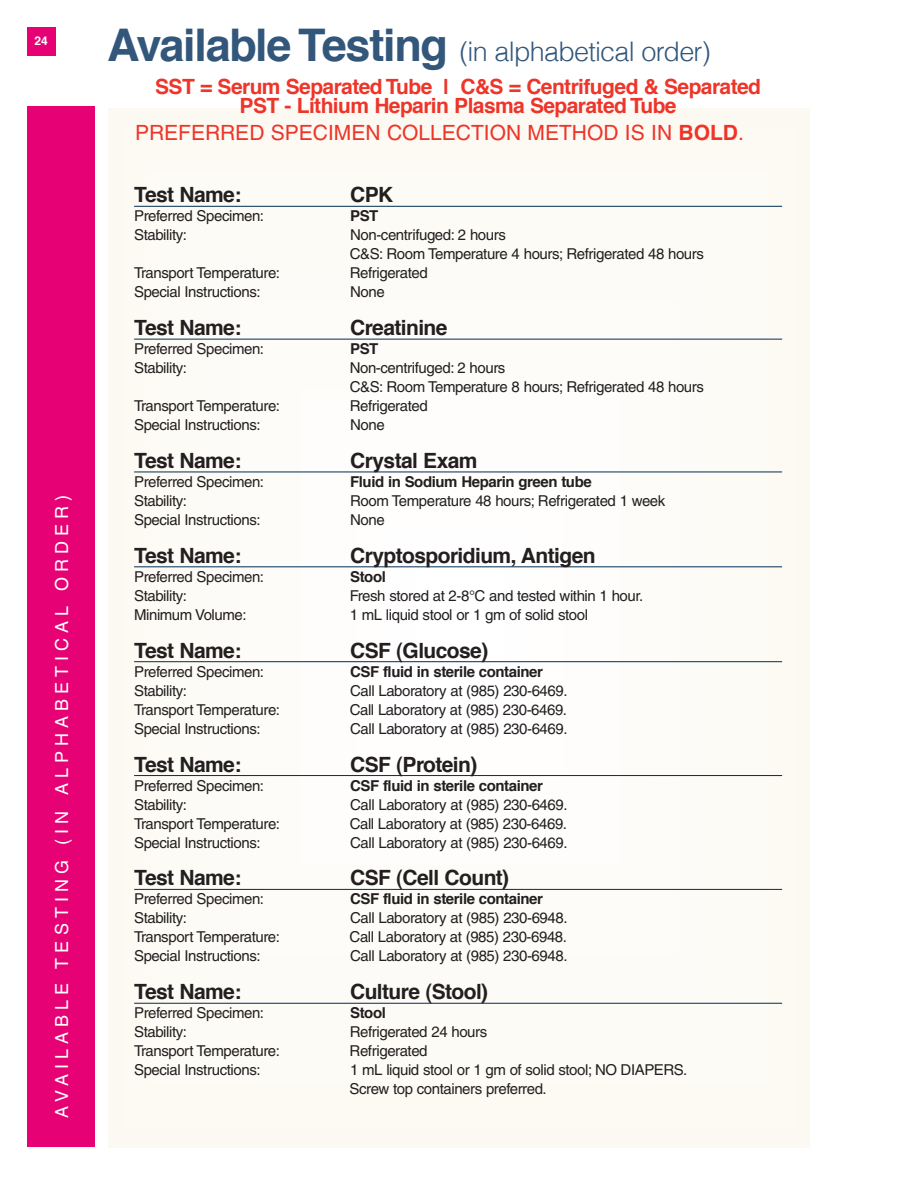
<style>
.page{position:relative;width:918px;height:1188px;background:#fff}
.page>*{position:absolute;margin:0;border:0;box-sizing:border-box;transform-origin:0 0}
.t1{font:300 27px "Helvetica";letter-spacing:-.03em;color:#32577b}
.t2{font:700 21px "Helvetica";letter-spacing:-.03em;color:#231f20}
.t3{font:700 21px/19.5px "Helvetica";letter-spacing:-.03em;color:#ee3529;text-align:center}
.t4{font:21px "Helvetica";color:#ee3529}
.t5{font:18px "Helvetica";letter-spacing:.28em;color:#fff}
.t6{font:15px/18.9px "Helvetica";letter-spacing:-.03em;color:#231f20}
.t7{font:700 15px "Helvetica";letter-spacing:-.03em;color:#231f20}
.t8{font:700 12px "Helvetica";color:#fff}
.s1{font-weight:700;font-size:45px}
.s2{font-weight:700}
</style>
<div class="page">
<hr style="left:134px;top:206px;width:648px;height:1px;background:#002e54">
<hr style="left:134px;top:339px;width:648px;height:1px;background:#002e54">
<hr style="left:134px;top:472px;width:648px;height:1px;background:#002e54">
<hr style="left:134px;top:566px;width:648px;height:1px;background:#002e54">
<hr style="left:134px;top:661px;width:648px;height:1px;background:#002e54">
<hr style="left:134px;top:775px;width:648px;height:1px;background:#002e54">
<hr style="left:134px;top:889px;width:648px;height:1px;background:#002e54">
<hr style="left:134px;top:1003px;width:648px;height:1px;background:#002e54">
<div style="left:27px;top:27px;width:28px;height:28px;background:#e60275"></div>
<div style="left:27px;top:106px;width:67px;height:1042px;background:#e60275"></div>
<p class="t8" style="left:34px;top:35px;width:15px">24</p>
<p class="t5" style="left:55px;top:1118px;width:624px;rotate:-90deg">AVAILABLE TESTING (IN ALPHABETICAL ORDER)</p>
<h1 class="t1" style="left:107px;top:40px;width:605px"><span class="s1">Available Testing</span> (in alphabetical order)</h1>
<h2 class="t3" style="left:155px;top:78px;width:607px">SST = Serum Separated Tube | C&amp;S = Centrifuged &amp; Separated<br>PST - Lithium Heparin Plasma Separated Tube</h2>
<h2 class="t4" style="left:135px;top:125px;width:610px">PREFERRED SPECIMEN COLLECTION METHOD IS IN <span class="s2">BOLD</span>.</h2>
<h2 class="t2" style="left:134px;top:186px;width:109px">Test Name:</h2>
<h2 class="t2" style="left:350px;top:186px;width:45px">CPk</h2>
<p class="t6" style="left:134px;top:208px;width:131px">Preferred Specimen:</p>
<p class="t7" style="left:350px;top:210px;width:30px">PST</p>
<p class="t6" style="left:134px;top:227px;width:54px">Stability:</p>
<p class="t6" style="left:350px;top:227px;width:356px">Non-centrifuged: 2 hours<br>C&amp;S: Room Temperature 4 hours; Refrigerated 48 hours</p>
<p class="t6" style="left:134px;top:265px;width:147px">Transport Temperature:</p>
<p class="t6" style="left:350px;top:265px;width:80px">Refrigerated</p>
<p class="t6" style="left:134px;top:284px;width:128px">Special Instructions:</p>
<p class="t6" style="left:350px;top:284px;width:36px">None</p>
<h2 class="t2" style="left:134px;top:319px;width:109px">Test Name:</h2>
<h2 class="t2" style="left:350px;top:319px;width:99px">Creatinine</h2>
<p class="t6" style="left:134px;top:341px;width:131px">Preferred Specimen:</p>
<p class="t7" style="left:350px;top:343px;width:30px">PST</p>
<p class="t6" style="left:134px;top:360px;width:54px">Stability:</p>
<p class="t6" style="left:350px;top:360px;width:356px">Non-centrifuged: 2 hours<br>C&amp;S: Room Temperature 8 hours; Refrigerated 48 hours</p>
<p class="t6" style="left:134px;top:398px;width:147px">Transport Temperature:</p>
<p class="t6" style="left:350px;top:398px;width:80px">Refrigerated</p>
<p class="t6" style="left:134px;top:417px;width:128px">Special Instructions:</p>
<p class="t6" style="left:350px;top:417px;width:36px">None</p>
<h2 class="t2" style="left:134px;top:452px;width:109px">Test Name:</h2>
<h2 class="t2" style="left:350px;top:452px;width:129px">Crystal Exam</h2>
<p class="t6" style="left:134px;top:474px;width:131px">Preferred Specimen:</p>
<p class="t7" style="left:350px;top:475px;width:243px">Fluid in Sodium Heparin green tube</p>
<p class="t6" style="left:134px;top:493px;width:54px">Stability:</p>
<p class="t6" style="left:350px;top:493px;width:317px">Room Temperature 48 hours; Refrigerated 1 week</p>
<p class="t6" style="left:134px;top:512px;width:128px">Special Instructions:</p>
<p class="t6" style="left:350px;top:512px;width:36px">None</p>
<h2 class="t2" style="left:134px;top:547px;width:109px">Test Name:</h2>
<h2 class="t2" style="left:350px;top:547px;width:247px">Cryptosporidium, Antigen</h2>
<p class="t6" style="left:134px;top:569px;width:131px">Preferred Specimen:</p>
<p class="t7" style="left:350px;top:570px;width:37px">Stool</p>
<p class="t6" style="left:134px;top:588px;width:54px">Stability:</p>
<p class="t6" style="left:350px;top:588px;width:295px">Fresh stored at 2-8°C and tested within 1 hour.</p>
<p class="t6" style="left:134px;top:607px;width:114px">Minimum Volume:</p>
<p class="t6" style="left:350px;top:607px;width:240px">1 mL liquid stool or 1 gm of solid stool</p>
<h2 class="t2" style="left:134px;top:642px;width:109px">Test Name:</h2>
<h2 class="t2" style="left:350px;top:642px;width:140px">CSF (Glucose)</h2>
<p class="t6" style="left:134px;top:663px;width:131px">Preferred Specimen:</p>
<p class="t7" style="left:350px;top:665px;width:194px">CSF fluid in sterile container</p>
<p class="t6" style="left:134px;top:682px;width:54px">Stability:</p>
<p class="t6" style="left:350px;top:682px;width:219px">Call Laboratory at (985) 230-6469.</p>
<p class="t6" style="left:134px;top:701px;width:147px">Transport Temperature:</p>
<p class="t6" style="left:350px;top:701px;width:219px">Call Laboratory at (985) 230-6469.</p>
<p class="t6" style="left:134px;top:720px;width:128px">Special Instructions:</p>
<p class="t6" style="left:350px;top:720px;width:219px">Call Laboratory at (985) 230-6469.</p>
<h2 class="t2" style="left:134px;top:755px;width:109px">Test Name:</h2>
<h2 class="t2" style="left:350px;top:755px;width:129px">CSF (Protein)</h2>
<p class="t6" style="left:134px;top:777px;width:131px">Preferred Specimen:</p>
<p class="t7" style="left:350px;top:779px;width:194px">CSF fluid in sterile container</p>
<p class="t6" style="left:134px;top:796px;width:54px">Stability:</p>
<p class="t6" style="left:350px;top:796px;width:219px">Call Laboratory at (985) 230-6469.</p>
<p class="t6" style="left:134px;top:815px;width:147px">Transport Temperature:</p>
<p class="t6" style="left:350px;top:815px;width:219px">Call Laboratory at (985) 230-6469.</p>
<p class="t6" style="left:134px;top:834px;width:128px">Special Instructions:</p>
<p class="t6" style="left:350px;top:834px;width:219px">Call Laboratory at (985) 230-6469.</p>
<h2 class="t2" style="left:134px;top:869px;width:109px">Test Name:</h2>
<h2 class="t2" style="left:350px;top:869px;width:161px">CSF (Cell Count)</h2>
<p class="t6" style="left:134px;top:891px;width:131px">Preferred Specimen:</p>
<p class="t7" style="left:350px;top:893px;width:194px">CSF fluid in sterile container</p>
<p class="t6" style="left:134px;top:910px;width:54px">Stability:</p>
<p class="t6" style="left:350px;top:910px;width:219px">Call Laboratory at (985) 230-6948.</p>
<p class="t6" style="left:134px;top:929px;width:147px">Transport Temperature:</p>
<p class="t6" style="left:350px;top:929px;width:219px">Call Laboratory at (985) 230-6948.</p>
<p class="t6" style="left:134px;top:948px;width:128px">Special Instructions:</p>
<p class="t6" style="left:350px;top:948px;width:219px">Call Laboratory at (985) 230-6948.</p>
<h2 class="t2" style="left:134px;top:983px;width:109px">Test Name:</h2>
<h2 class="t2" style="left:350px;top:983px;width:140px">Culture (Stool)</h2>
<p class="t6" style="left:134px;top:1005px;width:131px">Preferred Specimen:</p>
<p class="t7" style="left:350px;top:1007px;width:37px">Stool</p>
<p class="t6" style="left:134px;top:1024px;width:54px">Stability:</p>
<p class="t6" style="left:350px;top:1024px;width:139px">Refrigerated 24 hours</p>
<p class="t6" style="left:134px;top:1043px;width:147px">Transport Temperature:</p>
<p class="t6" style="left:350px;top:1043px;width:79px">Refrigerated</p>
<p class="t6" style="left:134px;top:1062px;width:128px">Special Instructions:</p>
<p class="t6" style="left:350px;top:1062px;width:339px">1 mL liquid stool or 1 gm of solid stool; NO DIAPERS.<br>Screw top containers preferred.</p>
</div>
